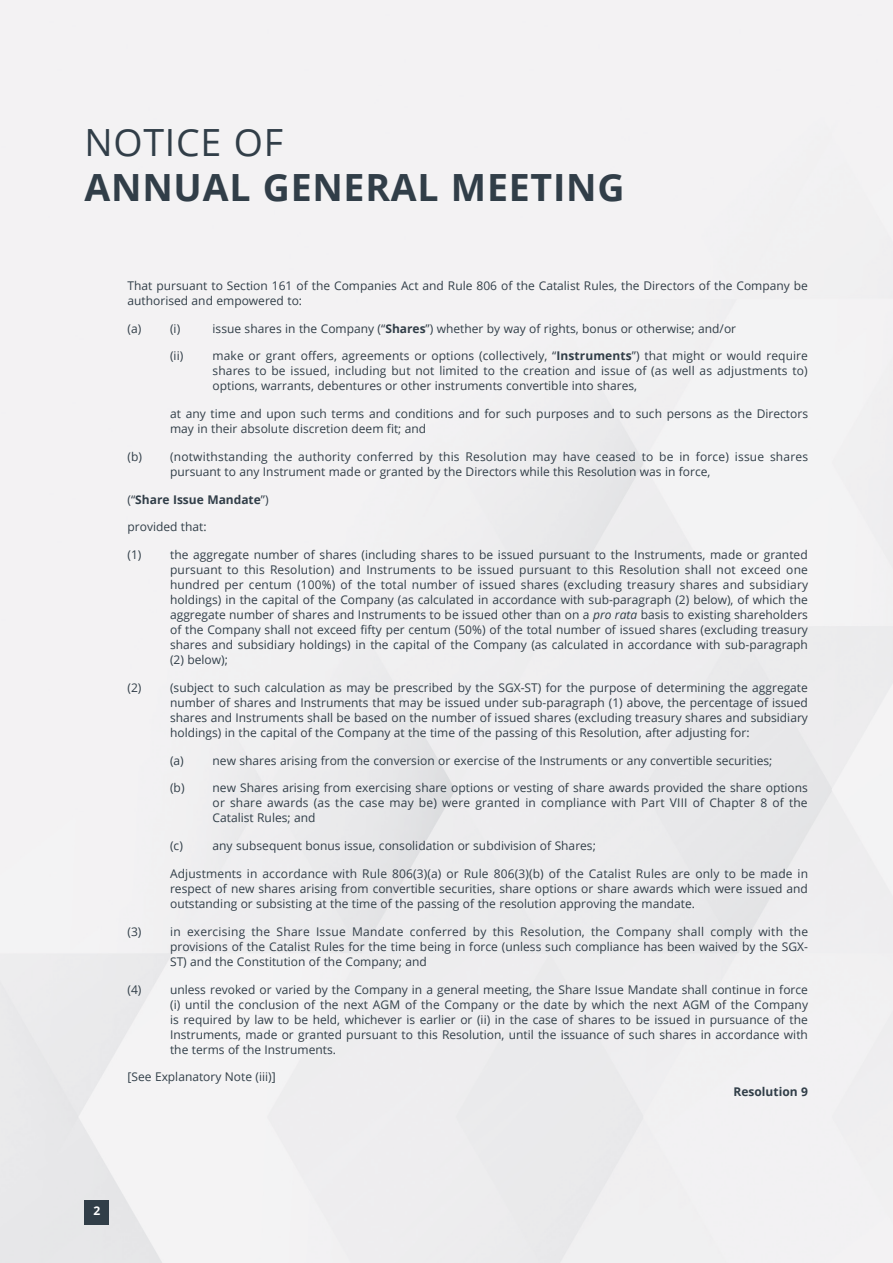
<style>
.page{position:relative;width:893px;height:1263px;background:#fff}
.page>*{position:absolute;margin:0;border:0;box-sizing:border-box;transform-origin:0 0}
.t1{font:700 37.5px "Open Sans";letter-spacing:.02em;color:#313e48}
.t2{font:37.5px "Open Sans";letter-spacing:.02em;color:#313e48}
.L-1{font:12px/15px "Open Sans";color:#313e48;text-align:justify}
.L-2{font:12px/15px "Open Sans";color:#313e48;text-align:justify}
.B2{font:12px/15px "Open Sans";color:#313e48}
.B1{font:12px/15px "Open Sans";color:#313e48}
.B1-2{font:700 12px "Open Sans";color:#313e48}
.t3{font:700 12px "Open Sans";color:#fff}
.s1{font-weight:700}
.s2{font-weight:400}
.s3{font-style:italic}
</style>
<div class="page">
<img style="left:0;top:0;width:893px;height:1263px">
<div style="left:85px;top:1200px;width:24px;height:24px;background:#313e48"></div>
<p class="t2" style="left:85px;top:117px;width:200px">NOTICE OF</p>
<p class="t1" style="left:85px;top:161px;width:542px">ANNUAL GENERAL MEETING</p>
<p class="B1" style="left:128px;top:278px;width:682px">That pursuant to Section 161 of the Companies Act and Rule 806 of the Catalist Rules, the Directors of the Company be authorised and empowered to:</p>
<p class="L-1" style="left:128px;top:320px;width:54px">(a) (i)</p>
<p class="L-1" style="left:213px;top:320px;width:525px">issue shares in the Company (“<span class="s1">Shares</span>”) whether by way of rights, bonus or otherwise; and/or</p>
<p class="L-2" style="left:170px;top:348px;width:15px">(ii)</p>
<p class="L-2" style="left:213px;top:348px;width:597px">make or grant offers, agreements or options (collectively, “<span class="s1">Instruments</span>”) that might or would require shares to be issued, including but not limited to the creation and issue of (as well as adjustments to) options, warrants, debentures or other instruments convertible into shares,</p>
<p class="B2" style="left:170px;top:406px;width:639px">at any time and upon such terms and conditions and for such purposes and to such persons as the Directors may in their absolute discretion deem fit; and</p>
<p class="L-1" style="left:170px;top:449px;width:640px;text-indent:-43px">(b) (notwithstanding the authority conferred by this Resolution may have ceased to be in force) issue shares pursuant to any Instrument made or granted by the Directors while this Resolution was in force,</p>
<p class="B1-2" style="left:128px;top:491px;width:143px"><span class="s2">(“</span>Share Issue Mandate<span class="s2">”)</span></p>
<p class="B1" style="left:128px;top:519px;width:81px">provided that:</p>
<p class="L-1" style="left:170px;top:547px;width:639px;text-indent:-43px">(1) the aggregate number of shares (including shares to be issued pursuant to the Instruments, made or granted pursuant to this Resolution) and Instruments to be issued pursuant to this Resolution shall not exceed one hundred per centum (100%) of the total number of issued shares (excluding treasury shares and subsidiary holdings) in the capital of the Company (as calculated in accordance with sub-paragraph (2) below), of which the aggregate number of shares and Instruments to be issued other than on a <span class="s3">pro rata</span> basis to existing shareholders of the Company shall not exceed fifty per centum (50%) of the total number of issued shares (excluding treasury shares and subsidiary holdings) in the capital of the Company (as calculated in accordance with sub-paragraph (2) below);</p>
<p class="L-1" style="left:170px;top:680px;width:639px;text-indent:-43px">(2) (subject to such calculation as may be prescribed by the SGX-ST) for the purpose of determining the aggregate number of shares and Instruments that may be issued under sub-paragraph (1) above, the percentage of issued shares and Instruments shall be based on the number of issued shares (excluding treasury shares and subsidiary holdings) in the capital of the Company at the time of the passing of this Resolution, after adjusting for:</p>
<p class="L-2" style="left:170px;top:752px;width:604px">(a) new shares arising from the conversion or exercise of the Instruments or any convertible securities;</p>
<p class="L-2" style="left:213px;top:780px;width:597px;text-indent:-43px">(b) new Shares arising from exercising share options or vesting of share awards provided the share options or share awards (as the case may be) were granted in compliance with Part VIII of Chapter 8 of the Catalist Rules; and</p>
<p class="L-2" style="left:170px;top:838px;width:14px">(c)</p>
<p class="L-2" style="left:213px;top:838px;width:385px">any subsequent bonus issue, consolidation or subdivision of Shares;</p>
<p class="B2" style="left:170px;top:866px;width:640px;text-align:justify">Adjustments in accordance with Rule 806(3)(a) or Rule 806(3)(b) of the Catalist Rules are only to be made in respect of new shares arising from convertible securities, share options or share awards which were issued and outstanding or subsisting at the time of the passing of the resolution approving the mandate.</p>
<p class="L-1" style="left:170px;top:923px;width:640px;text-indent:-43px">(3) in exercising the Share Issue Mandate conferred by this Resolution, the Company shall comply with the provisions of the Catalist Rules for the time being in force (unless such compliance has been waived by the SGX-ST) and the Constitution of the Company; and</p>
<p class="L-1" style="left:170px;top:981px;width:639px;text-indent:-43px">(4) unless revoked or varied by the Company in a general meeting, the Share Issue Mandate shall continue in force (i) until the conclusion of the next AGM of the Company or the date by which the next AGM of the Company is required by law to be held, whichever is earlier or (ii) in the case of shares to be issued in pursuance of the Instruments, made or granted pursuant to this Resolution, until the issuance of such shares in accordance with the terms of the Instruments.</p>
<p class="B1" style="left:128px;top:1069px;width:150px">[See Explanatory Note (iii)]</p>
<p class="B1-2" style="left:733px;top:1083px;width:76px">Resolution 9</p>
<p class="t3" style="left:94px;top:1202px;width:8px">2</p>
</div>
